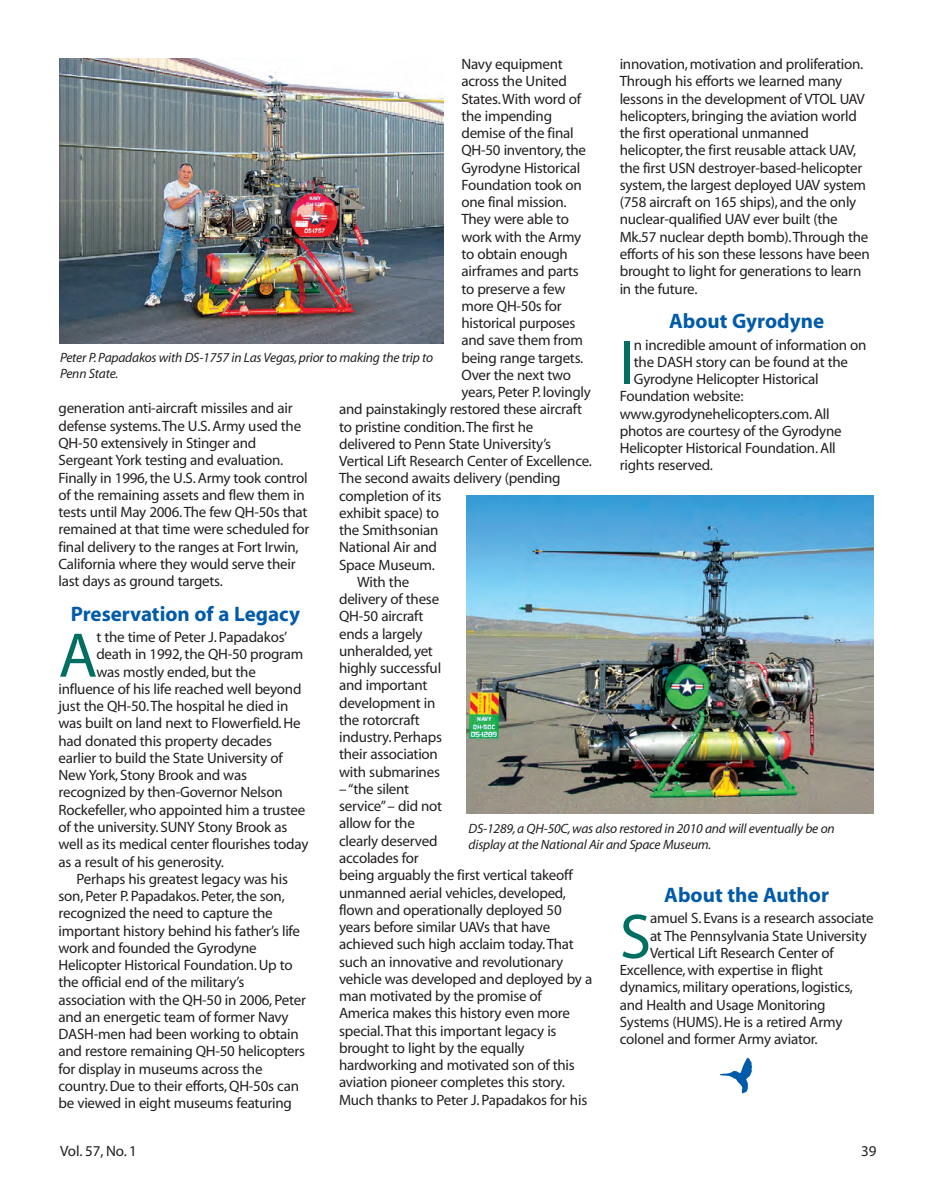
<style>
.page{position:relative;width:932px;height:1202px;background:#fff}
.page>*{position:absolute;margin:0;border:0;box-sizing:border-box;transform-origin:0 0}
.t1{font:63.6px "Myriad";color:#006e60}
.t2{font:700 21px "Myriad";color:#015ba9}
.t3{font:15px/17.2px "Myriad";letter-spacing:-.015em;color:#231f20}
.t4{font:italic 13.5px/16.2px "Myriad";letter-spacing:-.015em;color:#231f20}
</style>
<div class="page">
<img style="left:60px;top:58px;width:383px;height:285px">
<img style="left:466px;top:495px;width:407px;height:318px">
<img style="left:719px;top:1057px;width:33px;height:36px">
<p class="t3" style="left:619px;top:57px;width:251px">innovation, motivation and proliferation.<br>Through his efforts we learned many lessons in the development of VTOL UAV helicopters, bringing the aviation world the first operational unmanned helicopter, the first reusable attack UAV, the first USN destroyer-based-helicopter system, the largest deployed UAV system (758 aircraft on 165 ships), and the only nuclear-qualified UAV ever built (the Mk.57 nuclear depth bomb). Through the efforts of his son these lessons have been brought to light for generations to learn in the future.</p>
<h2 class="t2" style="left:669px;top:313px;width:157px">About Gyrodyne</h2>
<h1 class="t1" style="left:620px;top:339px;width:17px">I</h1>
<p class="t3" style="left:634px;top:337px;width:234px">n incredible amount of information on</p>
<p class="t3" style="left:461px;top:57px;width:103px">Navy equipment</p>
<p class="t3" style="left:461px;top:74px;width:107px">across the United</p>
<p class="t3" style="left:461px;top:91px;width:121px">States. With word of</p>
<p class="t3" style="left:461px;top:109px;width:92px">the impending</p>
<p class="t3" style="left:461px;top:126px;width:114px">demise of the final</p>
<p class="t3" style="left:461px;top:143px;width:126px">QH-50 inventory, the</p>
<p class="t3" style="left:461px;top:160px;width:120px">Gyrodyne Historical</p>
<p class="t3" style="left:461px;top:178px;width:122px">Foundation took on</p>
<p class="t3" style="left:461px;top:195px;width:107px">one final mission.</p>
<p class="t3" style="left:461px;top:212px;width:109px">They were able to</p>
<p class="t3" style="left:461px;top:229px;width:121px">work with the Army</p>
<p class="t3" style="left:461px;top:247px;width:108px">to obtain enough</p>
<p class="t3" style="left:461px;top:264px;width:119px">airframes and parts</p>
<p class="t3" style="left:461px;top:281px;width:106px">to preserve a few</p>
<p class="t3" style="left:461px;top:298px;width:102px">more QH-50s for</p>
<p class="t3" style="left:461px;top:316px;width:116px">historical purposes</p>
<p class="t3" style="left:461px;top:333px;width:123px">and save them from</p>
<p class="t3" style="left:461px;top:350px;width:123px">being range targets.</p>
<p class="t3" style="left:461px;top:367px;width:111px">Over the next two</p>
<p class="t3" style="left:461px;top:385px;width:131px">years, Peter P. lovingly</p>
<p class="t3" style="left:339px;top:402px;width:244px">and painstakingly restored these aircraft</p>
<p class="t3" style="left:339px;top:419px;width:196px">to pristine condition. The first he</p>
<p class="t3" style="left:339px;top:436px;width:214px">delivered to Penn State University’s</p>
<p class="t3" style="left:339px;top:454px;width:254px">Vertical Lift Research Center of Excellence.</p>
<p class="t3" style="left:339px;top:471px;width:223px">The second awaits delivery (pending</p>
<p class="t3" style="left:339px;top:488px;width:104px">completion of its</p>
<p class="t3" style="left:339px;top:505px;width:101px">exhibit space) to</p>
<p class="t3" style="left:339px;top:523px;width:101px">the Smithsonian</p>
<p class="t3" style="left:339px;top:540px;width:99px">National Air and</p>
<p class="t3" style="left:339px;top:557px;width:97px">Space Museum.</p>
<p class="t3" style="left:357px;top:574px;width:54px">With the</p>
<p class="t3" style="left:339px;top:592px;width:102px">delivery of these</p>
<p class="t3" style="left:339px;top:609px;width:86px">QH-50 aircraft</p>
<p class="t3" style="left:339px;top:626px;width:85px">ends a largely</p>
<p class="t3" style="left:339px;top:643px;width:95px">unheralded, yet</p>
<p class="t3" style="left:339px;top:661px;width:104px">highly successful</p>
<p class="t3" style="left:339px;top:678px;width:90px">and important</p>
<p class="t3" style="left:339px;top:695px;width:98px">development in</p>
<p class="t3" style="left:339px;top:712px;width:82px">the rotorcraft</p>
<p class="t3" style="left:339px;top:730px;width:104px">industry. Perhaps</p>
<p class="t3" style="left:339px;top:747px;width:100px">their association</p>
<p class="t3" style="left:339px;top:764px;width:102px">with submarines</p>
<p class="t3" style="left:339px;top:781px;width:255px">– “the silent<br>service” – did not<br>allow for the<br>clearly deserved<br>accolades for<br>being arguably the first vertical takeoff unmanned aerial vehicles, developed, flown and operationally deployed 50 years before similar UAVs that have achieved such high acclaim today. That such an innovative and revolutionary vehicle was developed and deployed by a man motivated by the promise of<br>America makes this history even more special. That this important legacy is brought to light by the equally hardworking and motivated son of this aviation pioneer completes this story.<br>Much thanks to Peter J. Papadakos for his</p>
<p class="t4" style="left:60px;top:351px;width:374px">Peter P. Papadakos with DS-1757 in Las Vegas, prior to making the trip to<br>Penn State.</p>
<p class="t3" style="left:634px;top:354px;width:216px">the DASH story can be found at the</p>
<p class="t3" style="left:634px;top:372px;width:186px">Gyrodyne Helicopter Historical</p>
<p class="t3" style="left:620px;top:389px;width:125px">Foundation website:</p>
<p class="t3" style="left:620px;top:406px;width:211px">www.gyrodynehelicopters.com. All</p>
<p class="t3" style="left:620px;top:423px;width:223px">photos are courtesy of the Gyrodyne</p>
<p class="t3" style="left:620px;top:441px;width:217px">Helicopter Historical Foundation. All</p>
<p class="t3" style="left:620px;top:458px;width:94px">rights reserved.</p>
<p class="t3" style="left:58px;top:401px;width:252px">generation anti-aircraft missiles and air defense systems. The U.S. Army used the QH-50 extensively in Stinger and Sergeant York testing and evaluation.<br>Finally in 1996, the U.S. Army took control of the remaining assets and flew them in tests until May 2006. The few QH-50s that remained at that time were scheduled for final delivery to the ranges at Fort Irwin, California where they would serve their last days as ground targets.</p>
<h2 class="t2" style="left:71px;top:605px;width:231px">Preservation of a Legacy</h2>
<h1 class="t1" style="left:58px;top:631px;width:40px">A</h1>
<p class="t3" style="left:96px;top:630px;width:192px">t the time of Peter J. Papadakos’</p>
<p class="t3" style="left:96px;top:647px;width:208px">death in 1992, the QH-50 program</p>
<p class="t3" style="left:96px;top:664px;width:161px">was mostly ended, but the</p>
<p class="t3" style="left:58px;top:681px;width:244px">influence of his life reached well beyond</p>
<p class="t3" style="left:58px;top:699px;width:231px">just the QH-50. The hospital he died in</p>
<p class="t3" style="left:58px;top:716px;width:244px">was built on land next to Flowerfield. He</p>
<p class="t3" style="left:58px;top:733px;width:215px">had donated this property decades</p>
<p class="t3" style="left:58px;top:750px;width:226px">earlier to build the State University of</p>
<p class="t3" style="left:58px;top:768px;width:190px">New York, Stony Brook and was</p>
<p class="t3" style="left:58px;top:785px;width:226px">recognized by then-Governor Nelson</p>
<p class="t3" style="left:58px;top:802px;width:248px">Rockefeller, who appointed him a trustee</p>
<p class="t3" style="left:58px;top:819px;width:230px">of the university. SUNY Stony Brook as</p>
<p class="t3" style="left:58px;top:837px;width:251px">well as its medical center flourishes today</p>
<p class="t3" style="left:58px;top:854px;width:167px">as a result of his generosity.</p>
<p class="t3" style="left:76px;top:871px;width:213px">Perhaps his greatest legacy was his</p>
<p class="t3" style="left:58px;top:888px;width:228px">son, Peter P. Papadakos. Peter, the son,</p>
<p class="t3" style="left:58px;top:906px;width:216px">recognized the need to capture the</p>
<p class="t3" style="left:58px;top:923px;width:243px">important history behind his father’s life</p>
<p class="t3" style="left:58px;top:940px;width:200px">work and founded the Gyrodyne</p>
<p class="t3" style="left:58px;top:957px;width:236px">Helicopter Historical Foundation. Up to</p>
<p class="t3" style="left:58px;top:975px;width:187px">the official end of the military’s</p>
<p class="t3" style="left:58px;top:992px;width:249px">association with the QH-50 in 2006, Peter</p>
<p class="t3" style="left:58px;top:1009px;width:232px">and an energetic team of former Navy</p>
<p class="t3" style="left:58px;top:1026px;width:242px">DASH-men had been working to obtain</p>
<p class="t3" style="left:58px;top:1044px;width:248px">and restore remaining QH-50 helicopters</p>
<p class="t3" style="left:58px;top:1061px;width:205px">for display in museums across the</p>
<p class="t3" style="left:58px;top:1078px;width:242px">country. Due to their efforts, QH-50s can</p>
<p class="t3" style="left:58px;top:1095px;width:235px">be viewed in eight museums featuring</p>
<p class="t4" style="left:468px;top:821px;width:367px">DS-1289, a QH-50C, was also restored in 2010 and will eventually be on display at the National Air and Space Museum.</p>
<h2 class="t2" style="left:664px;top:887px;width:166px">About the Author</h2>
<h1 class="t1" style="left:620px;top:912px;width:33px">S</h1>
<p class="t3" style="left:650px;top:911px;width:225px">amuel S. Evans is a research associate</p>
<p class="t3" style="left:650px;top:928px;width:218px">at The Pennsylvania State University</p>
<p class="t3" style="left:650px;top:945px;width:185px">Vertical Lift Research Center of</p>
<p class="t3" style="left:620px;top:962px;width:205px">Excellence, with expertise in flight</p>
<p class="t3" style="left:620px;top:980px;width:235px">dynamics, military operations, logistics,</p>
<p class="t3" style="left:620px;top:997px;width:207px">and Health and Usage Monitoring</p>
<p class="t3" style="left:620px;top:1014px;width:224px">Systems (HUMS). He is a retired Army</p>
<p class="t3" style="left:620px;top:1031px;width:199px">colonel and former Army aviator.</p>
<p class="t3" style="left:60px;top:1143px;width:78px">Vol. 57, No. 1</p>
<p class="t3" style="left:861px;top:1143px;width:17px">39</p>
</div>
